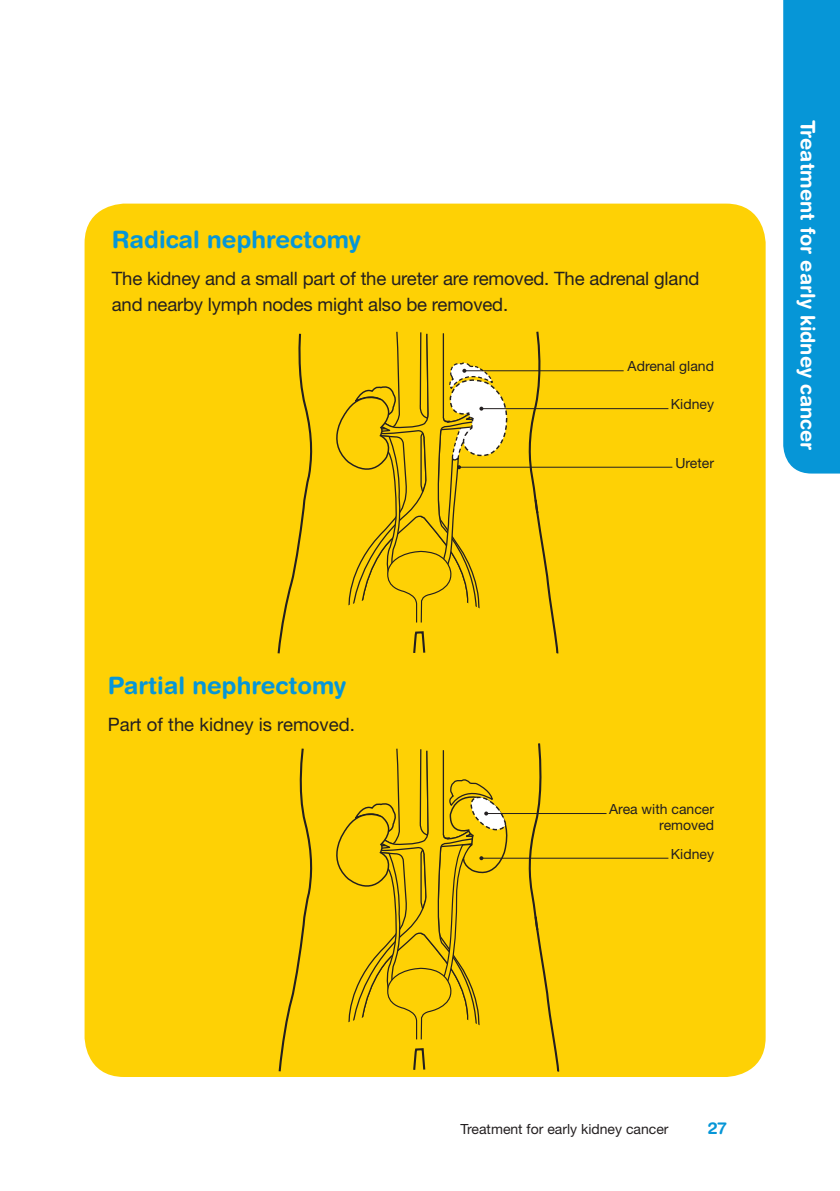
<style>
.page{position:relative;width:840px;height:1191px;background:#fff}
.page>*{position:absolute;margin:0;border:0;box-sizing:border-box;transform-origin:0 0}
._5__Box_Head{font:700 24px "Helvetica Rounded LT Std";color:#0696d7}
._5__Box_Head-2{font:700 20px "Helvetica Rounded LT Std";color:#fff}
._5__Box_Head-3{font:18.4px/26px "Helvetica Neue LT Std";letter-spacing:-.01em;color:#231f20}
.t1{font:700 16.4px "Helvetica Rounded LT Std";color:#0696d7}
._5__Box_copy{font:14px/16px "Helvetica Neue LT Std";color:#231f20;text-align:right}
</style>
<div class="page">
<div style="left:84px;top:204px;width:681px;height:873px;background:#fed105;border-radius:40px"></div>
<svg style="left:277px;top:333px;width:281px;height:321px"></svg>
<svg style="left:527px;top:331px;width:15px;height:184px"></svg>
<svg style="left:346px;top:331px;width:134px;height:301px"></svg>
<hr style="left:464px;top:370px;width:159px;height:1px;background:#231f20">
<hr style="left:481px;top:408px;width:187px;height:1px;background:#231f20">
<svg style="left:278px;top:748px;width:281px;height:324px"></svg>
<svg style="left:524px;top:743px;width:19px;height:189px"></svg>
<svg style="left:346px;top:1040px;width:134px;height:32px"></svg>
<hr style="left:481px;top:857px;width:187px;height:1px;background:#231f20">
<hr style="left:486px;top:813px;width:120px;height:1px;background:#231f20">
<svg style="left:324px;top:632px;width:190px;height:408px"></svg>
<div style="left:783px;top:0;width:56px;height:473px;background:#0696d7"></div>
<hr style="left:459px;top:467px;width:213px;height:1px;background:#231f20">
<svg style="left:324px;top:332px;width:190px;height:291px"></svg>
<p class="_5__Box_Head" style="left:112px;top:225px;width:250px">Radical nephrectomy</p>
<p class="_5__Box_Head-3" style="left:112px;top:266px;width:588px">The kidney and a small part of the ureter are removed. The adrenal gland and nearby lymph nodes might also be removed.</p>
<p class="_5__Box_copy" style="left:627px;top:358px;width:88px">Adrenal gland</p>
<p class="_5__Box_copy" style="left:670px;top:396px;width:45px">Kidney</p>
<p class="_5__Box_copy" style="left:675px;top:454px;width:40px">Ureter</p>
<p class="_5__Box_Head-2" style="left:819px;top:120px;width:332px;rotate:90deg">Treatment for early kidney cancer</p>
<p class="_5__Box_Head" style="left:108px;top:670px;width:240px">Partial nephrectomy</p>
<p class="_5__Box_Head-3" style="left:108px;top:711px;width:248px">Part of the kidney is removed.</p>
<p class="_5__Box_copy" style="left:609px;top:800px;width:106px">Area with cancer removed</p>
<p class="_5__Box_copy" style="left:670px;top:845px;width:45px">Kidney</p>
<p class="_5__Box_copy" style="left:460px;top:1120px;width:209px">Treatment for early kidney cancer</p>
<p class="t1" style="left:707px;top:1118px;width:21px">27</p>
</div>
